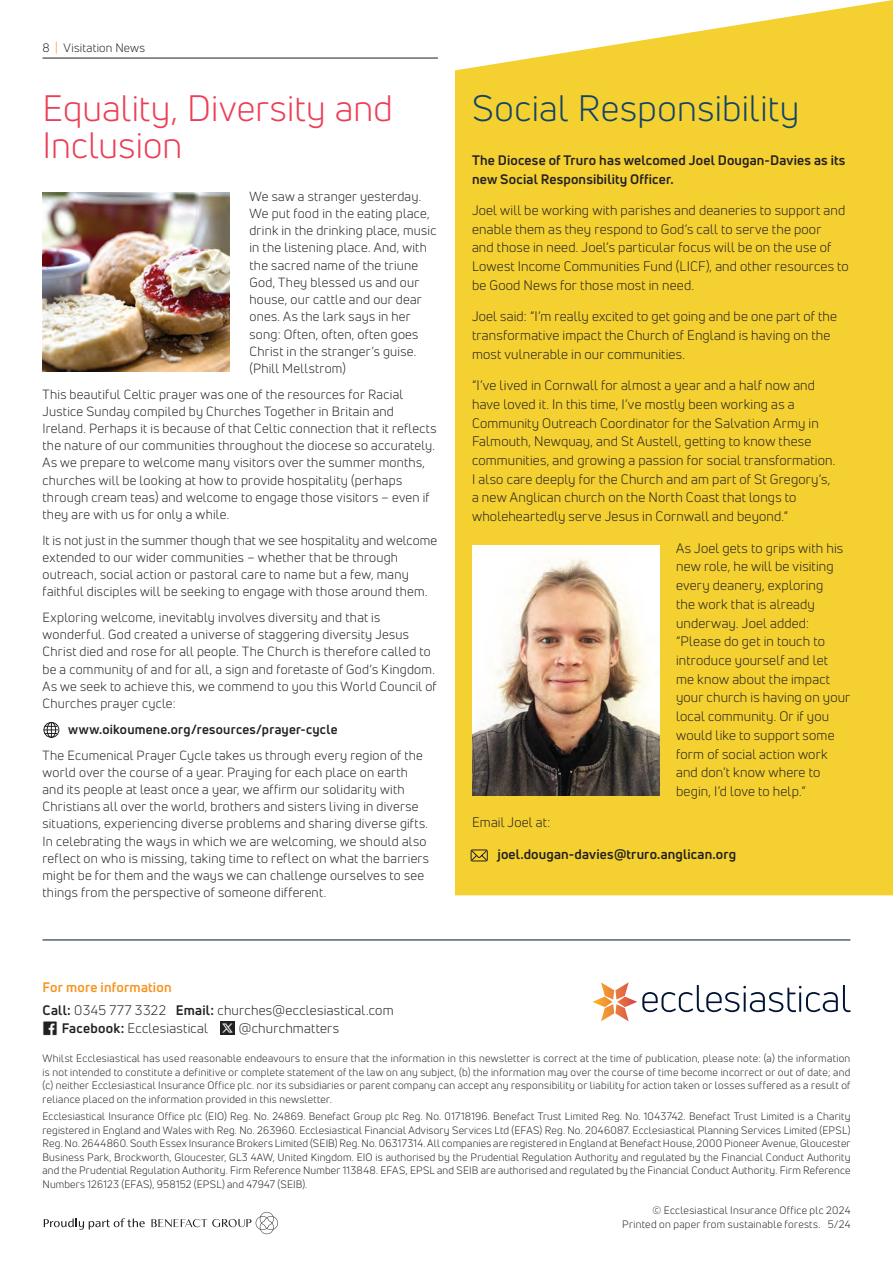
<style>
.page{position:relative;width:893px;height:1263px;background:#fff}
.page>*{position:absolute;margin:0;border:0;box-sizing:border-box;transform-origin:0 0}
._07B_Main_Title_Turquoise{font:36px/37.7px "Uni Neue";letter-spacing:.005em;color:#ee3d56}
._07B_Main_Title_Turquoise-2{font:36px "Uni Neue";letter-spacing:.015em;color:#114368}
._08A_Main_Copy{font:13.5px/18.8px "Uni Neue";letter-spacing:.01em;color:#231f20}
._08A_Main_Copy-2{font:700 13.5px/18.8px "Uni Neue";letter-spacing:.01em;color:#231f20}
._08A_Main_Copy-3{font:700 13.5px "Uni Neue";letter-spacing:.015em;color:#f7931d}
._08A_Main_Copy-4{font:13.05px/17.2px "Uni Neue";letter-spacing:.015em;color:#231f20}
._08A_Main_Copy-5{font:700 13.05px "Uni Neue";letter-spacing:.02em;color:#231f20}
._02_Page_Info{font:12px "Uni Neue";letter-spacing:.02em;color:#231f20}
._15_Legal_Copy{font:10.5px/13.5px "Uni Neue";letter-spacing:.025em;color:#231f20;text-align:justify}
.s1{color:#f7931d}
.s2{font-weight:700}
</style>
<div class="page">
<img style="left:43px;top:192px;width:187px;height:179px">
<div style="left:455px;top:0;width:438px;height:895px;background:#f4d031"></div>
<img style="left:472px;top:545px;width:187px;height:250px">
<svg style="left:592px;top:982px;width:258px;height:39px"></svg>
<hr style="left:43px;top:940px;width:807px;height:1px;background:#001432">
<svg style="left:44px;top:1218px;width:101px;height:12px"></svg>
<svg style="left:151px;top:1212px;width:127px;height:22px"></svg>
<img style="left:43px;top:1021px;width:14px;height:15px">
<img style="left:220px;top:1021px;width:14px;height:14px">
<svg style="left:43px;top:722px;width:17px;height:16px"></svg>
<svg style="left:470px;top:849px;width:18px;height:12px"></svg>
<hr style="left:43px;top:58px;width:395px;height:1px;background:#231f20">
<p class="_02_Page_Info" style="left:43px;top:40px;width:104px">8 <span class="s1">|</span> Visitation News</p>
<p class="_07B_Main_Title_Turquoise" style="left:43px;top:89px;width:352px">Equality, Diversity and<br>Inclusion</p>
<p class="_08A_Main_Copy-4" style="left:249px;top:188px;width:189px">We saw a stranger yesterday.<br>We put food in the eating place, drink in the drinking place, music in the listening place. And, with the sacred name of the triune<br>God, They blessed us and our house, our cattle and our dear ones. As the lark says in her song: Often, often, often goes<br>Christ in the stranger’s guise. (Phill Mellstrom)</p>
<p class="_08A_Main_Copy-4" style="left:43px;top:385px;width:396px">This beautiful Celtic prayer was one of the resources for Racial Justice Sunday compiled by Churches Together in Britain and Ireland. Perhaps it is because of that Celtic connection that it reflects the nature of our communities throughout the diocese so accurately.<br>As we prepare to welcome many visitors over the summer months, churches will be looking at how to provide hospitality (perhaps through cream teas) and welcome to engage those visitors – even if they are with us for only a while.</p>
<p class="_08A_Main_Copy-4" style="left:43px;top:531px;width:396px">It is not just in the summer though that we see hospitality and welcome extended to our wider communities – whether that be through outreach, social action or pastoral care to name but a few, many faithful disciples will be seeking to engage with those around them.</p>
<p class="_08A_Main_Copy-4" style="left:43px;top:609px;width:396px">Exploring welcome, inevitably involves diversity and that is wonderful. God created a universe of staggering diversity Jesus Christ died and rose for all people. The Church is therefore called to be a community of and for all, a sign and foretaste of God’s Kingdom.<br>As we seek to achieve this, we commend to you this World Council of Churches prayer cycle:</p>
<p class="_08A_Main_Copy-5" style="left:68px;top:721px;width:271px">www.oikoumene.org/resources/prayer-cycle</p>
<p class="_08A_Main_Copy-4" style="left:43px;top:746px;width:388px">The Ecumenical Prayer Cycle takes us through every region of the world over the course of a year. Praying for each place on earth and its people at least once a year, we affirm our solidarity with Christians all over the world, brothers and sisters living in diverse situations, experiencing diverse problems and sharing diverse gifts.<br>In celebrating the ways in which we are welcoming, we should also reflect on who is missing, taking time to reflect on what the barriers might be for them and the ways we can challenge ourselves to see things from the perspective of someone different.</p>
<p class="_08A_Main_Copy-3" style="left:43px;top:979px;width:131px">For more information</p>
<p class="_08A_Main_Copy" style="left:62px;top:1001px;width:333px;line-height:18px;text-indent:-19px"><span class="s2">Call:</span> 0345 777 3322 <span class="s2">Email:</span> churches@ecclesiastical.com<br><span class="s2">Facebook:</span> Ecclesiastical</p>
<p class="_08A_Main_Copy" style="left:239px;top:1018px;width:102px">@churchmatters</p>
<p class="_07B_Main_Title_Turquoise-2" style="left:472px;top:86px;width:329px">Social Responsibility</p>
<p class="_08A_Main_Copy-2" style="left:472px;top:150px;width:375px">The Diocese of Truro has welcomed Joel Dougan-Davies as its new Social Responsibility Officer.</p>
<p class="_08A_Main_Copy" style="left:472px;top:201px;width:378px">Joel will be working with parishes and deaneries to support and enable them as they respond to God’s call to serve the poor<br>and those in need. Joel’s particular focus will be on the use of Lowest Income Communities Fund (LICF), and other resources to be Good News for those most in need.</p>
<p class="_08A_Main_Copy" style="left:472px;top:307px;width:367px">Joel said: “I’m really excited to get going and be one part of the transformative impact the Church of England is having on the most vulnerable in our communities.</p>
<p class="_08A_Main_Copy" style="left:472px;top:376px;width:365px">“I’ve lived in Cornwall for almost a year and a half now and have loved it. In this time, I’ve mostly been working as a Community Outreach Coordinator for the Salvation Army in Falmouth, Newquay, and St Austell, getting to know these communities, and growing a passion for social transformation.<br>I also care deeply for the Church and am part of St Gregory’s, a new Anglican church on the North Coast that longs to wholeheartedly serve Jesus in Cornwall and beyond.”</p>
<p class="_08A_Main_Copy" style="left:676px;top:538px;width:176px">As Joel gets to grips with his new role, he will be visiting every deanery, exploring<br>the work that is already underway. Joel added: “Please do get in touch to introduce yourself and let<br>me know about the impact your church is having on your local community. Or if you would like to support some form of social action work and don’t know where to begin, I’d love to help.”</p>
<p class="_08A_Main_Copy" style="left:472px;top:813px;width:80px">Email Joel at:</p>
<p class="_08A_Main_Copy-2" style="left:497px;top:844px;width:240px">joel.dougan-davies@truro.anglican.org</p>
<p class="_15_Legal_Copy" style="left:43px;top:1051px;width:809px">Whilst Ecclesiastical has used reasonable endeavours to ensure that the information in this newsletter is correct at the time of publication, please note: (a) the information is not intended to constitute a definitive or complete statement of the law on any subject, (b) the information may over the course of time become incorrect or out of date; and (c) neither Ecclesiastical Insurance Office plc. nor its subsidiaries or parent company can accept any responsibility or liability for action taken or losses suffered as a result of reliance placed on the information provided in this newsletter.</p>
<p class="_15_Legal_Copy" style="left:43px;top:1110px;width:809px">Ecclesiastical Insurance Office plc (EIO) Reg. No. 24869. Benefact Group plc Reg. No. 01718196. Benefact Trust Limited Reg. No. 1043742. Benefact Trust Limited is a Charity registered in England and Wales with Reg. No. 263960. Ecclesiastical Financial Advisory Services Ltd (EFAS) Reg. No. 2046087. Ecclesiastical Planning Services Limited (EPSL)<br>Reg. No. 2644860. South Essex Insurance Brokers Limited (SEIB) Reg. No. 06317314. All companies are registered in England at Benefact House, 2000 Pioneer Avenue, Gloucester Business Park, Brockworth, Gloucester, GL3 4AW, United Kingdom. EIO is authorised by the Prudential Regulation Authority and regulated by the Financial Conduct Authority and the Prudential Regulation Authority. Firm Reference Number 113848. EFAS, EPSL and SEIB are authorised and regulated by the Financial Conduct Authority. Firm Reference Numbers 126123 (EFAS), 958152 (EPSL) and 47947 (SEIB).</p>
<p class="_15_Legal_Copy" style="left:622px;top:1203px;width:230px;text-align:right">© Ecclesiastical Insurance Office plc 2024<br>Printed on paper from sustainable forests. 5/24</p>
</div>
